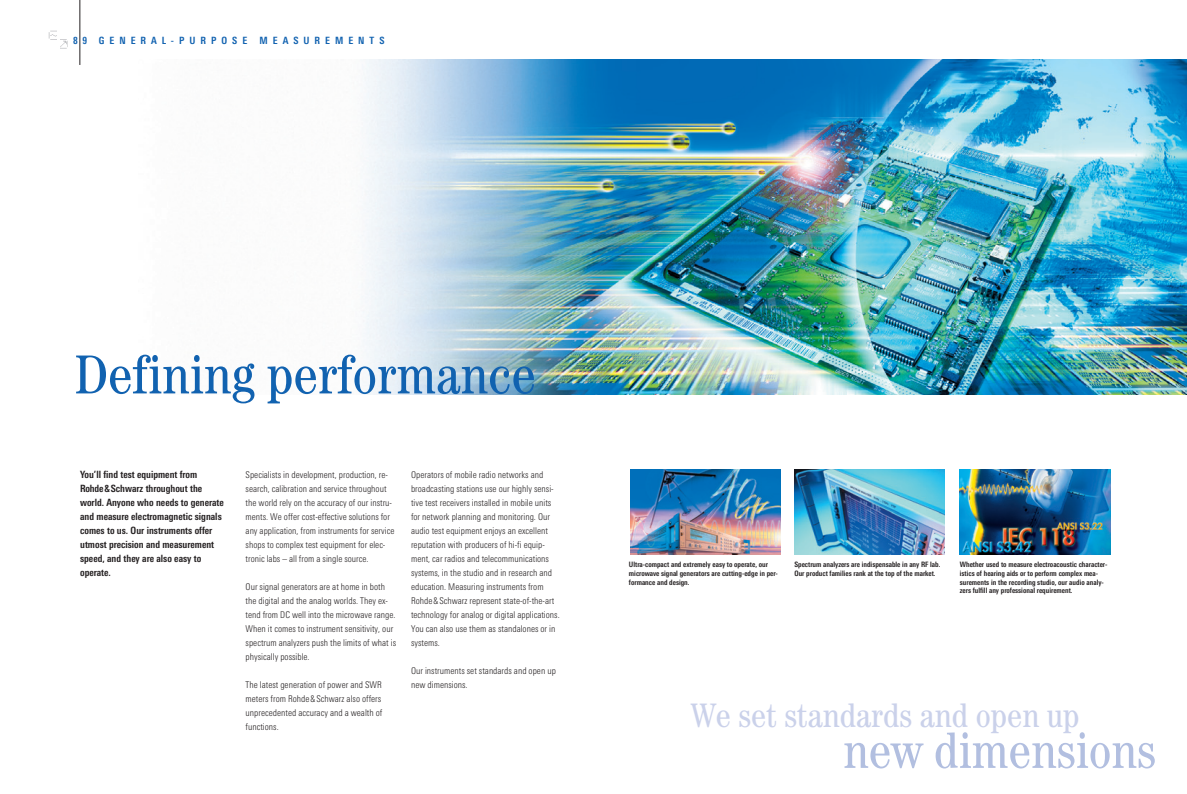
<style>
.page{position:relative;width:1187px;height:794px;background:#fff}
.page>*{position:absolute;margin:0;border:0;box-sizing:border-box;transform-origin:0 0}
.t1{font:condensed 55px "Century";color:#1162b0}
.t2{font:condensed 51px "Century";color:#b2bfe0}
.t3{font:condensed 34px "Century";color:#cad1ea}
.t4{font:700 10px/14px "RS Univers Cond";color:#231f20}
.t5{font:700 10px "RS Univers Cond";letter-spacing:.5em;color:#1162b0}
.t6{font:300 9.3px/14px "RS Univers Cond";color:#231f20}
.t7{font:700 7.4px/8.8px "RS Univers Cond";color:#231f20}
</style>
<div class="page">
<img style="left:362px;top:60px;width:824px;height:334px">
<img style="left:48px;top:30px;width:20px;height:19px">
<hr style="left:80px;top:0;width:1px;height:65px;background:#231f20">
<img style="left:959px;top:469px;width:151px;height:85px">
<img style="left:630px;top:469px;width:150px;height:85px">
<img style="left:794px;top:469px;width:150px;height:85px">
<p class="t5" style="left:73px;top:36px;width:313px">8 9 GENERAL-PURPOSE MEASUREMENTS</p>
<h1 class="t1" style="left:74px;top:355px;width:463px">Defining performance</h1>
<p class="t4" style="left:80px;top:467px;width:145px">You’ll find test equipment from<br>Rohde&amp;Schwarz throughout the world. Anyone who needs to generate and measure electromagnetic signals comes to us. Our instruments offer utmost precision and measurement speed, and they are also easy to operate.</p>
<p class="t6" style="left:245px;top:468px;width:150px">Specialists in development, production, re&shy;search, calibration and service throughout the world rely on the accuracy of our instru&shy;ments. We offer cost-effective solutions for any application, from instruments for service shops to complex test equipment for elec&shy;tronic labs – all from a single source.</p>
<p class="t6" style="left:245px;top:580px;width:152px">Our signal generators are at home in both the digital and the analog worlds. They ex&shy;tend from DC well into the microwave range.<br>When it comes to instrument sensitivity, our spectrum analyzers push the limits of what is physically possible.</p>
<p class="t6" style="left:245px;top:678px;width:138px">The latest generation of power and SWR meters from Rohde &amp;Schwarz also offers unprecedented accuracy and a wealth of functions.</p>
<p class="t6" style="left:411px;top:468px;width:150px">Operators of mobile radio networks and broadcasting stations use our highly sensi&shy;tive test receivers installed in mobile units for network planning and monitoring. Our audio test equipment enjoys an excellent reputation with producers of hi-fi equip&shy;ment, car radios and telecommunications systems, in the studio and in research and education. Measuring instruments from Rohde &amp;Schwarz represent state-of-the-art technology for analog or digital applications.<br>You can also use them as standalones or in systems.</p>
<p class="t6" style="left:411px;top:664px;width:146px">Our instruments set standards and open up new dimensions.</p>
<p class="t7" style="left:629px;top:560px;width:150px">Ultra-compact and extremely easy to operate, our microwave signal generators are cutting-edge in per&shy;formance and design.</p>
<p class="t7" style="left:794px;top:560px;width:148px">Spectrum analyzers are indispensable in any RF lab.<br>Our product families rank at the top of the market.</p>
<p class="t7" style="left:959px;top:560px;width:149px">Whether used to measure electroacoustic character&shy;istics of hearing aids or to perform complex mea&shy;surements in the recording studio, our audio analy&shy;zers fulfill any professional requirement.</p>
<h3 class="t3" style="left:691px;top:702px;width:390px">We set standards and open up</h3>
<h2 class="t2" style="left:843px;top:732px;width:314px">new dimensions</h2>
</div>
